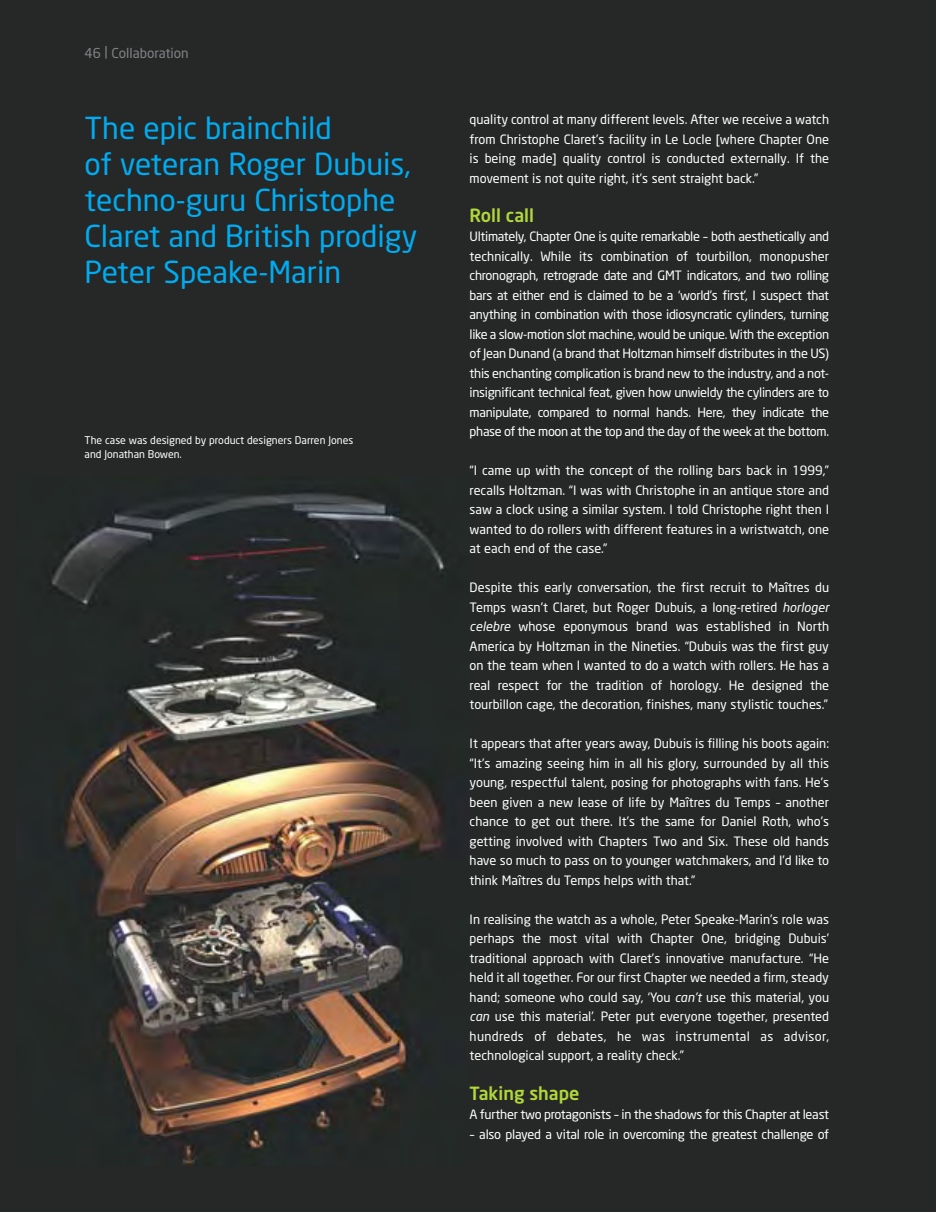
<style>
.page{position:relative;width:936px;height:1212px;background:#fff}
.page>*{position:absolute;margin:0;border:0;box-sizing:border-box;transform-origin:0 0}
.t1{font:30px/36px "Neo Sans";color:#00acf1}
.t2{font:500 18px "Neo Sans";color:#b1d839}
.t3{font:13.5px "Neo Sans";color:#818284}
.t4{font:12.75px/19.5px "Neo Sans";color:#fff;text-align:justify}
.t5{font:12.75px "Neo Sans";letter-spacing:-.02em;color:#fff}
.t6{font:10.5px/13.5px "Neo Sans";color:#fff}
.s1{font-style:italic}
</style>
<div class="page">
<img style="left:935px;top:0;width:1px;height:1212px">
<div style="left:0;top:0;width:935px;height:1212px;background:#262828"></div>
<img style="left:52px;top:490px;width:393px;height:676px">
<p class="t3" style="left:85px;top:45px;width:106px">46 | Collaboration</p>
<h1 class="t1" style="left:85px;top:110px;width:334px">The epic brainchild<br>of veteran Roger Dubuis, techno-guru Christophe<br>Claret and British prodigy<br>Peter Speake-Marin</h1>
<p class="t4" style="left:469px;top:110px;width:361px">quality control at many different levels. After we receive a watch from Christophe Claret’s facility in Le Locle [where Chapter One is being made] quality control is conducted externally. If the movement is not quite right, it’s sent straight back.”</p>
<h2 class="t2" style="left:469px;top:205px;width:66px">Roll call</h2>
<p class="t4" style="left:469px;top:227px;width:361px">Ultimately, Chapter One is quite remarkable – both aesthetically and technically. While its combination of tourbillon, monopusher chronograph, retrograde date and GMT indicators, and two rolling bars at either end is claimed to be a ‘world’s first’, I suspect that anything in combination with those idiosyncratic cylinders, turning like a slow-motion slot machine, would be unique. With the exception of Jean Dunand (a brand that Holtzman himself distributes in the US) this enchanting complication is brand new to the industry, and a not&shy;insignificant technical feat, given how unwieldy the cylinders are to manipulate, compared to normal hands. Here, they indicate the phase of the moon at the top and the day of the week at the bottom.</p>
<p class="t4" style="left:469px;top:461px;width:361px">“I came up with the concept of the rolling bars back in 1999,” recalls Holtzman. “I was with Christophe in an antique store and saw a clock using a similar system. I told Christophe right then I wanted to do rollers with different features in a wristwatch, one at each end of the case.”</p>
<p class="t4" style="left:469px;top:578px;width:361px">Despite this early conversation, the first recruit to Maîtres du Temps wasn’t Claret, but Roger Dubuis, a long-retired <span class="s1">horloger celebre</span> whose eponymous brand was established in North America by Holtzman in the Nineties. “Dubuis was the first guy on the team when I wanted to do a watch with rollers. He has a real respect for the tradition of horology. He designed the tourbillon cage, the decoration, finishes, many stylistic touches.”</p>
<p class="t4" style="left:469px;top:734px;width:361px">It appears that after years away, Dubuis is filling his boots again: “It’s amazing seeing him in all his glory, surrounded by all this young, respectful talent, posing for photographs with fans. He’s been given a new lease of life by Maîtres du Temps – another chance to get out there. It’s the same for Daniel Roth, who’s getting involved with Chapters Two and Six. These old hands have so much to pass on to younger watchmakers, and I’d like to think Maîtres du Temps helps with that.”</p>
<p class="t4" style="left:469px;top:910px;width:361px">In realising the watch as a whole, Peter Speake-Marin’s role was perhaps the most vital with Chapter One, bridging Dubuis’ traditional approach with Claret’s innovative manufacture. “He held it all together. For our first Chapter we needed a firm, steady hand; someone who could say, ‘You <span class="s1">can’t</span> use this material, you <span class="s1">can</span> use this material’. Peter put everyone together, presented hundreds of debates, he was instrumental as advisor, technological support, a reality check.”</p>
<h2 class="t2" style="left:469px;top:1082px;width:111px">Taking shape</h2>
<p class="t5" style="left:469px;top:1107px;width:361px">A further two protagonists – in the shadows for this Chapter at least</p>
<p class="t5" style="left:469px;top:1126px;width:361px">– also played a vital role in overcoming the greatest challenge of</p>
<p class="t6" style="left:85px;top:434px;width:270px">The case was designed by product designers Darren Jones and Jonathan Bowen.</p>
</div>
